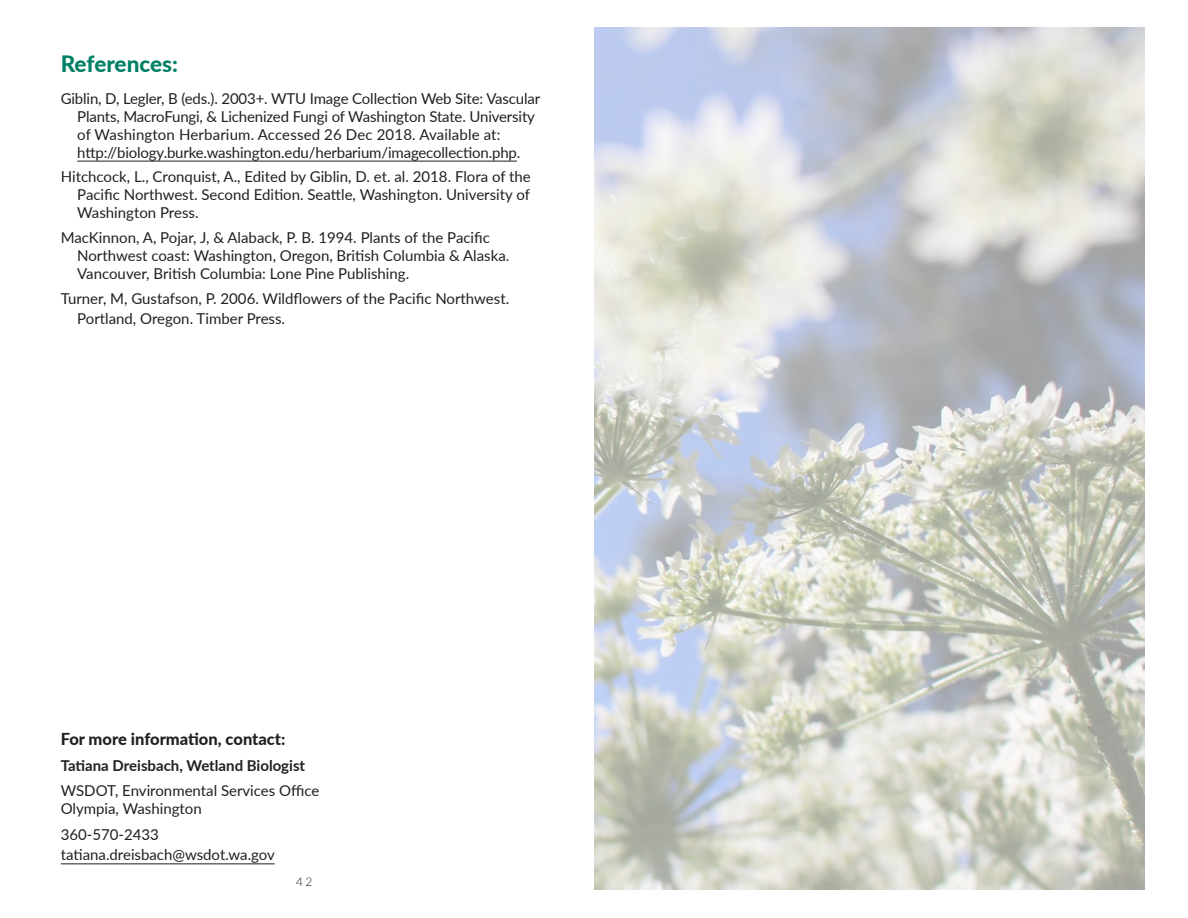
<style>
.page{position:relative;width:1188px;height:918px;background:#fff}
.page>*{position:absolute;margin:0;border:0;box-sizing:border-box;transform-origin:0 0}
.t1{font:800 22.5px "Lato";letter-spacing:-.01em;color:#008066}
.ReverseIndent{font:800 16.5px "Lato";color:#231f20}
.ReverseIndent-2{font:15px/18px "Lato";color:#231f20}
.ReverseIndent-3{font:700 15px "Lato";color:#231f20}
.t2{font:300 12px "Lato";color:#231f20}
</style>
<div class="page">
<hr style="left:77px;top:161px;width:440px;height:1px;background:#231f20">
<hr style="left:61px;top:864px;width:214px;height:1px;background:#231f20">
<img style="left:594px;top:27px;width:551px;height:863px">
<p class="t1" style="left:61px;top:47px;width:119px">References:</p>
<p class="ReverseIndent-2" style="left:77px;top:89px;width:465px;text-indent:-16px">Giblin, D, Legler, B (eds.). 2003+. WTU Image Collection Web Site: Vascular Plants, MacroFungi, &amp; Lichenized Fungi of Washington State. University of Washington Herbarium. Accessed 26 Dec 2018. Available at: http://biology.burke.washington.edu/herbarium/imagecollection.php.</p>
<p class="ReverseIndent-2" style="left:77px;top:167px;width:455px;text-align:justify;text-indent:-16px">Hitchcock, L., Cronquist, A., Edited by Giblin, D. et. al. 2018. Flora of the Pacific Northwest. Second Edition. Seattle, Washington. University of Washington Press.</p>
<p class="ReverseIndent-2" style="left:77px;top:228px;width:434px;text-indent:-16px">MacKinnon, A, Pojar, J, &amp; Alaback, P. B. 1994. Plants of the Pacific<br>Northwest coast: Washington, Oregon, British Columbia &amp; Alaska.<br>Vancouver, British Columbia: Lone Pine Publishing.</p>
<p class="ReverseIndent-2" style="left:77px;top:288px;width:434px;line-height:19.8px;text-indent:-16px">Turner, M, Gustafson, P. 2006. Wildflowers of the Pacific Northwest.<br>Portland, Oregon. Timber Press.</p>
<p class="ReverseIndent" style="left:61px;top:727px;width:226px">For more information, contact:</p>
<p class="ReverseIndent-3" style="left:61px;top:755px;width:246px">Tatiana Dreisbach, Wetland Biologist</p>
<p class="ReverseIndent-2" style="left:61px;top:781px;width:260px">WSDOT, Environmental Services Office</p>
<p class="ReverseIndent-2" style="left:61px;top:799px;width:142px">Olympia, Washington</p>
<p class="ReverseIndent-2" style="left:61px;top:825px;width:100px">360-570-2433</p>
<p class="ReverseIndent-2" style="left:61px;top:845px;width:216px">tatiana.dreisbach@wsdot.wa.gov</p>
<p class="t2" style="left:296px;top:873px;width:18px">42</p>
</div>
